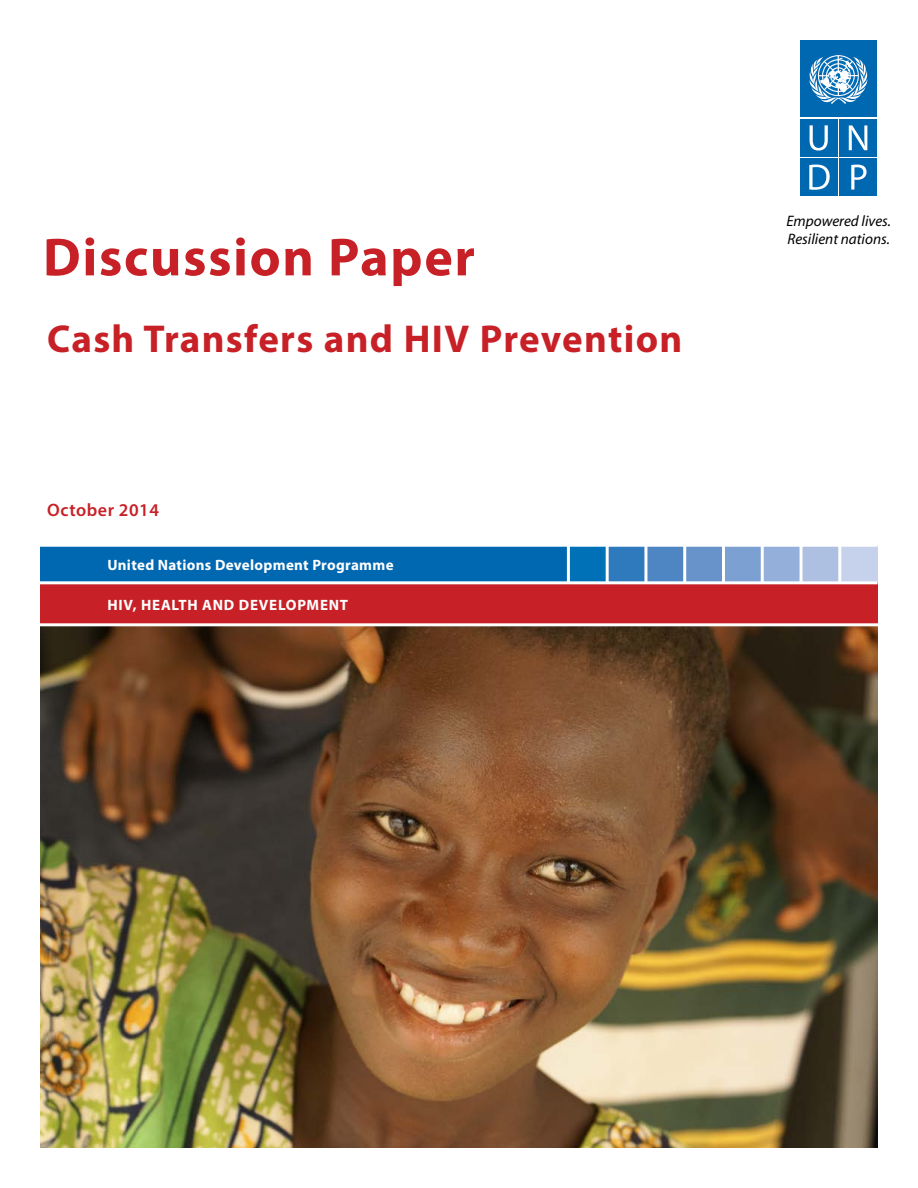
<style>
.page{position:relative;width:918px;height:1188px;background:#fff}
.page>*{position:absolute;margin:0;border:0;box-sizing:border-box;transform-origin:0 0}
.t1{font:700 54px "Myriad Pro";letter-spacing:.03em;color:#c72127}
.t2{font:700 39px "Myriad Pro";letter-spacing:.035em;color:#c72127}
.t3{font:600 18px "Myriad Pro";letter-spacing:.03em;color:#c72127}
.t4{font:italic 15.15px/18.1px "Myriad";color:#000}
.t5{font:700 15px "Myriad Pro";letter-spacing:.02em;color:#fff}
.t6{font:700 15px "Myriad Pro";letter-spacing:.05em;color:#fff}
</style>
<div class="page">
<img style="left:40px;top:626px;width:838px;height:522px">
<div style="left:40px;top:583px;width:838px;height:41px;background:#c72127"></div>
<div style="left:800px;top:119px;width:37px;height:37px;background:#0067b1"></div>
<svg style="left:810px;top:125px;width:18px;height:26px"></svg>
<div style="left:840px;top:119px;width:37px;height:37px;background:#0067b1"></div>
<svg style="left:849px;top:125px;width:18px;height:25px"></svg>
<div style="left:840px;top:159px;width:37px;height:37px;background:#0067b1"></div>
<svg style="left:851px;top:165px;width:16px;height:25px"></svg>
<div style="left:800px;top:159px;width:37px;height:37px;background:#0067b1"></div>
<svg style="left:809px;top:165px;width:21px;height:25px"></svg>
<div style="left:800px;top:40px;width:77px;height:77px;background:#0067b1"></div>
<svg style="left:809px;top:55px;width:59px;height:49px"></svg>
<div style="left:840px;top:546px;width:38px;height:36px;background:#c6d2eb"></div>
<div style="left:724px;top:546px;width:38px;height:36px;background:#7da0d2"></div>
<div style="left:685px;top:546px;width:38px;height:36px;background:#6792ca"></div>
<div style="left:646px;top:546px;width:38px;height:36px;background:#4e85c3"></div>
<div style="left:802px;top:546px;width:38px;height:36px;background:#adc0e2"></div>
<div style="left:762px;top:546px;width:40px;height:36px;background:#94afda"></div>
<div style="left:40px;top:545px;width:529px;height:37px;background:#0067b1"></div>
<div style="left:608px;top:546px;width:38px;height:36px;background:#2f7abc"></div>
<div style="left:569px;top:544px;width:38px;height:38px;background:#0070b7"></div>
<hr style="left:644px;top:545px;width:3px;height:38px;background:#fff">
<hr style="left:683px;top:545px;width:3px;height:38px;background:#fff">
<hr style="left:722px;top:545px;width:3px;height:38px;background:#fff">
<hr style="left:761px;top:545px;width:3px;height:38px;background:#fff">
<hr style="left:800px;top:545px;width:3px;height:38px;background:#fff">
<hr style="left:838px;top:545px;width:3px;height:38px;background:#fff">
<hr style="left:567px;top:545px;width:3px;height:38px;background:#fff">
<hr style="left:606px;top:545px;width:3px;height:38px;background:#fff">
<hr style="left:29px;top:544px;width:849px;height:3px;background:#fff">
<hr style="left:29px;top:581px;width:849px;height:3px;background:#fff">
<hr style="left:33px;top:623px;width:856px;height:3px;background:#fff">
<h1 class="t1" style="left:43px;top:222px;width:433px">Discussion Paper</h1>
<h2 class="t2" style="left:47px;top:313px;width:637px">Cash Transfers and HIV Prevention</h2>
<p class="t3" style="left:47px;top:498px;width:113px">October 2014</p>
<p class="t5" style="left:107px;top:555px;width:288px">United Nations Development Programme</p>
<p class="t6" style="left:107px;top:595px;width:242px">HIV, HEALTH AND DEVELOPMENT</p>
<p class="t4" style="left:787px;top:213px;width:106px">Empowered lives.<br>Resilient nations.</p>
</div>
